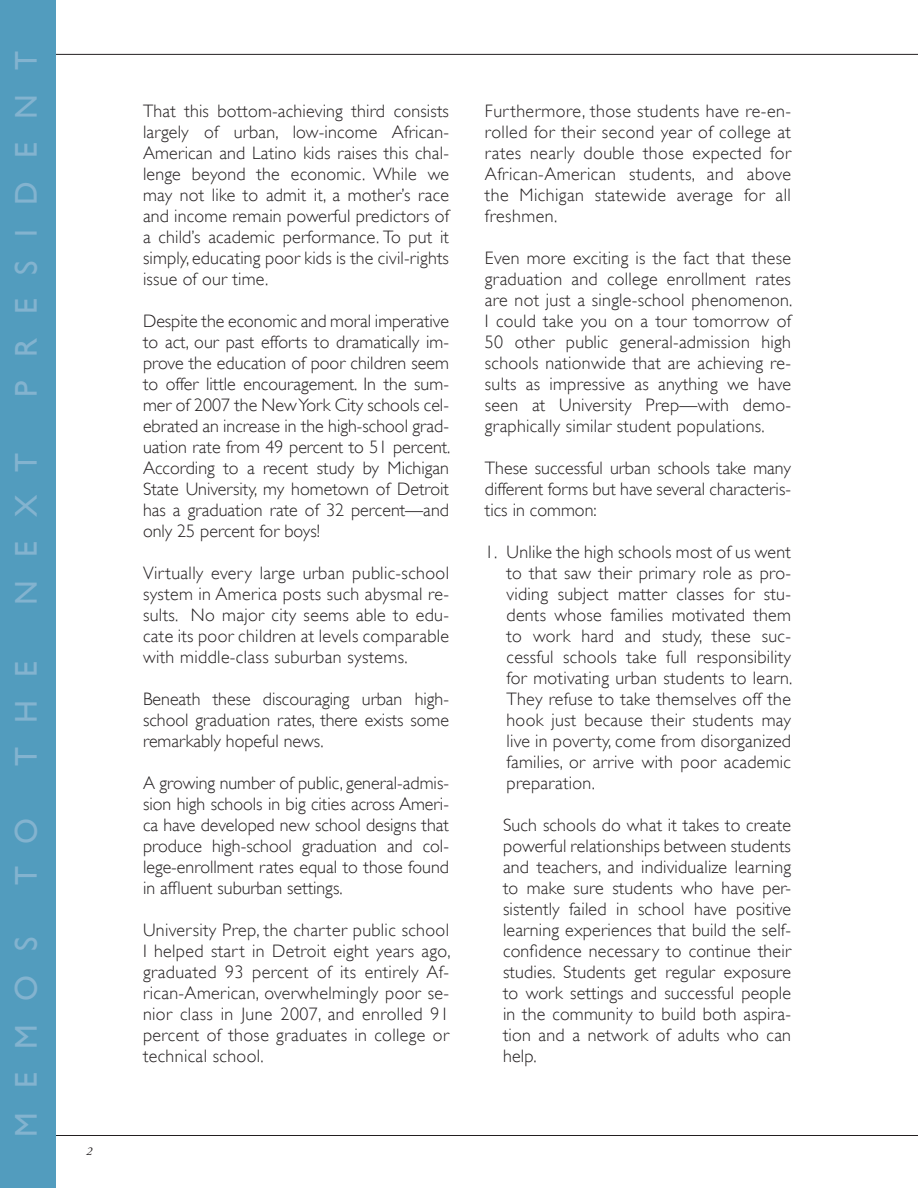
<style>
.page{position:relative;width:918px;height:1188px;background:#fff}
.page>*{position:absolute;margin:0;border:0;box-sizing:border-box;transform-origin:0 0}
.t1{font:31.5px "Gill Sans";letter-spacing:.75em;color:#83b3cf}
.t2{font:300 18px/21px "Gill Sans";letter-spacing:.01em;color:#231f20;text-align:justify}
.t3{font:italic 12px "Adobe Garamond";color:#231f20}
</style>
<div class="page">
<hr style="left:0;top:1135px;width:918px;height:1px;background:#231f20">
<hr style="left:0;top:54px;width:918px;height:1px;background:#231f20">
<div style="left:0;top:1px;width:55px;height:1187px;background:#529cbe"></div>
<h1 class="t1" style="left:8px;top:397px;width:344px;rotate:-90deg">president</h1>
<h1 class="t1" style="left:8px;top:605px;width:146px;rotate:-90deg">n ext</h1>
<h1 class="t1" style="left:8px;top:766px;width:106px;rotate:-90deg">t he</h1>
<h1 class="t1" style="left:8px;top:885px;width:68px;rotate:-90deg">t o</h1>
<h1 class="t1" style="left:8px;top:1137px;width:199px;rotate:-90deg">Memos</h1>
<p class="t3" style="left:86px;top:1145px;width:7px">2</p>
<p class="t2" style="left:143px;top:101px;width:308px">That this bottom-achieving third consists largely of urban, low-income African-American and Latino kids raises this chal&shy;lenge beyond the economic. While we may not like to admit it, a mother’s race and income remain powerful predictors of a child’s academic performance. To put it simply, educating poor kids is the civil-rights issue of our time.</p>
<p class="t2" style="left:143px;top:311px;width:309px">Despite the economic and moral imperative to act, our past efforts to dramatically im&shy;prove the education of poor children seem to offer little encouragement. In the sum&shy;mer of 2007 the New York City schools cel&shy;ebrated an increase in the high-school grad&shy;uation rate from 49 percent to 51 percent.<br>According to a recent study by Michigan State University, my hometown of Detroit has a graduation rate of 32 percent—and only 25 percent for boys!</p>
<p class="t2" style="left:143px;top:563px;width:308px">Virtually every large urban public-school system in America posts such abysmal re&shy;sults. No major city seems able to edu&shy;cate its poor children at levels comparable with middle-class suburban systems.</p>
<p class="t2" style="left:143px;top:689px;width:307px">Beneath these discouraging urban high&shy;school graduation rates, there exists some remarkably hopeful news.</p>
<p class="t2" style="left:143px;top:773px;width:308px">A growing number of public, general-admis&shy;sion high schools in big cities across Ameri&shy;ca have developed new school designs that produce high-school graduation and col&shy;lege-enrollment rates equal to those found in affluent suburban settings.</p>
<p class="t2" style="left:143px;top:920px;width:309px">University Prep, the charter public school I helped start in Detroit eight years ago, graduated 93 percent of its entirely Af&shy;rican-American, overwhelmingly poor se&shy;nior class in June 2007, and enrolled 91 percent of those graduates in college or technical school.</p>
<p class="t2" style="left:485px;top:100px;width:308px">Furthermore, those students have re-en&shy;rolled for their second year of college at rates nearly double those expected for African-American students, and above the Michigan statewide average for all freshmen.</p>
<p class="t2" style="left:485px;top:247px;width:309px">Even more exciting is the fact that these graduation and college enrollment rates are not just a single-school phenomenon.<br>I could take you on a tour tomorrow of 50 other public general-admission high schools nationwide that are achieving re&shy;sults as impressive as anything we have seen at University Prep—with demo&shy;graphically similar student populations.</p>
<p class="t2" style="left:485px;top:457px;width:308px">These successful urban schools take many different forms but have several characteris&shy;tics in common:</p>
<p class="t2" style="left:507px;top:541px;width:287px;text-indent:-22px">1. Unlike the high schools most of us went to that saw their primary role as pro&shy;viding subject matter classes for stu&shy;dents whose families motivated them to work hard and study, these suc&shy;cessful schools take full responsibility for motivating urban students to learn.<br>They refuse to take themselves off the hook just because their students may live in poverty, come from disorganized families, or arrive with poor academic preparation.</p>
<p class="t2" style="left:503px;top:815px;width:290px">Such schools do what it takes to create powerful relationships between students and teachers, and individualize learning to make sure students who have per&shy;sistently failed in school have positive learning experiences that build the self&shy;confidence necessary to continue their studies. Students get regular exposure to work settings and successful people in the community to build both aspira&shy;tion and a network of adults who can help.</p>
</div>
